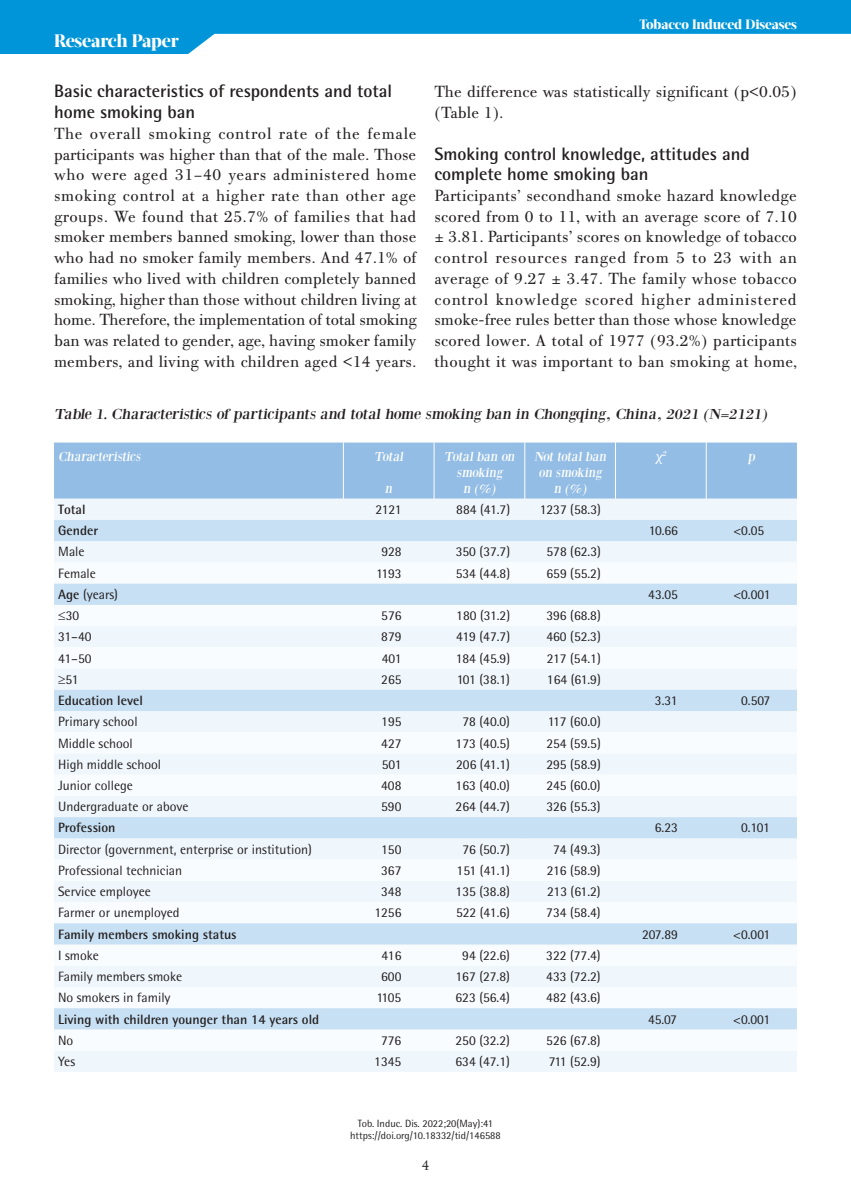
<style>
.page{position:relative;width:851px;height:1191px;background:#fff}
.page>*{position:absolute;margin:0;border:0;box-sizing:border-box;transform-origin:0 0}
.t1{font:700 18px/20.7px "Rotis Semi Sans Hel";color:#231f20}
.t2{font:800 18px "Acta Display W04";letter-spacing:-.01em;color:#fff}
.t3{font:17.25px/20.7px "PF Bodoni Text";letter-spacing:.01em;color:#231f20;text-align:justify}
.t4{font:15px "Bodoni XT";color:#231f20;scale:1.1 1}
.t5{font:15px "PF Bodoni Text";color:#231f20}
.t6{font:13.5px "Rotis Semi Sans Hel";color:#231f20}
.t7{font:700 13.5px "Rotis Semi Sans Hel";color:#231f20}
.t8{font:13.5px/16.2px "Bodoni XT";color:#fff;text-align:center}
.t9{font:800 13.5px "Acta Display W04";letter-spacing:-.01em;color:#fff}
.t10{font:13.5px "Georgia";color:#fff}
.t11{font:10.5px/12.6px "Rotis Semi Sans Hel";color:#231f20;text-align:center}
.s1{font-family:"Georgia";font-size:15px}
.s2{font-weight:700}
</style>
<div class="page">
<svg style="left:0;top:0;width:850px;height:54px;fill:#0095d9"></svg>
<div style="left:54px;top:442px;width:742px;height:57px;background:#93bde5"></div>
<div style="left:54px;top:499px;width:742px;height:572px;background:#f0f7fc"></div>
<div style="left:54px;top:520px;width:742px;height:21px;background:#c7e0f3"></div>
<svg style="left:54px;top:562px;width:742px;height:488px"></svg>
<svg style="left:54px;top:583px;width:742px;height:446px"></svg>
<hr style="left:343px;top:442px;width:1px;height:57px;background:#fff">
<hr style="left:434px;top:442px;width:1px;height:57px;background:#fff">
<hr style="left:524px;top:442px;width:1px;height:57px;background:#fff">
<hr style="left:615px;top:442px;width:1px;height:57px;background:#fff">
<hr style="left:705px;top:442px;width:1px;height:57px;background:#fff">
<p class="t2" style="left:54px;top:30px;width:126px">Research Paper</p>
<p class="t9" style="left:639px;top:17px;width:159px">Tobacco Induced Diseases</p>
<p class="t1" style="left:54px;top:81px;width:340px">Basic characteristics of respondents and total home smoking ban</p>
<p class="t3" style="left:54px;top:123px;width:364px">The overall smoking control rate of the female participants was higher than that of the male. Those who were aged 31–40 years administered home smoking control at a higher rate than other age groups. We found that 25.7% of families that had smoker members banned smoking, lower than those who had no smoker family members. And 47.1% of families who lived with children completely banned smoking, higher than those without children living at home. Therefore, the implementation of total smoking ban was related to gender, age, having smoker family members, and living with children aged &lt;14 years.</p>
<p class="t3" style="left:434px;top:82px;width:364px">The difference was statistically significant (p&lt;0.05) (Table 1).</p>
<p class="t1" style="left:434px;top:143px;width:317px">Smoking control knowledge, attitudes and complete home smoking ban</p>
<p class="t3" style="left:434px;top:185px;width:364px">Participants’ secondhand smoke hazard knowledge scored from 0 to 11, with an average score of 7.10 <span class="s1">±</span> 3.81. Participants’ scores on knowledge of tobacco control resources ranged from 5 to 23 with an average of 9.27 <span class="s1">±</span> 3.47. The family whose tobacco control knowledge scored higher administered smoke-free rules better than those whose knowledge scored lower. A total of 1977 (93.2%) participants thought it was important to ban smoking at home,</p>
<p class="t4" style="left:54px;top:404px;width:652px">Table 1. Characteristics of participants and total home smoking ban in Chongqing, China, 2021 (N=2121)</p>
<p class="t8" style="left:58px;top:448px;width:86px">Characteristics</p>
<p class="t8" style="left:374px;top:448px;width:33px">Total</p>
<p class="t8" style="left:385px;top:480px;width:11px">n</p>
<p class="t8" style="left:444px;top:448px;width:74px">Total ban on smoking<br>n (%)</p>
<p class="t8" style="left:534px;top:448px;width:76px">Not total ban on smoking n (%)</p>
<p class="t10" style="left:655px;top:448px;width:14px">χ<sup>2</sup></p>
<p class="t8" style="left:747px;top:448px;width:11px">p</p>
<p class="t7" style="left:58px;top:501px;width:29px">Total</p>
<p class="t6" style="left:375px;top:501px;width:28px">2121</p>
<p class="t6" style="left:456px;top:501px;width:55px">884 (41.7)</p>
<p class="t6" style="left:539px;top:501px;width:63px">1237 (58.3)</p>
<p class="t7" style="left:58px;top:522px;width:41px">Gender</p>
<p class="t6" style="left:648px;top:523px;width:31px">10.66</p>
<p class="t6" style="left:733px;top:523px;width:32px">&lt;0.05</p>
<p class="t6" style="left:58px;top:544px;width:28px">Male</p>
<p class="t6" style="left:381px;top:544px;width:22px">928</p>
<p class="t6" style="left:455px;top:544px;width:56px">350 (37.7)</p>
<p class="t6" style="left:546px;top:544px;width:56px">578 (62.3)</p>
<p class="t6" style="left:58px;top:565px;width:39px">Female</p>
<p class="t6" style="left:376px;top:565px;width:27px">1193</p>
<p class="t6" style="left:455px;top:565px;width:56px">534 (44.8)</p>
<p class="t6" style="left:546px;top:565px;width:56px">659 (55.2)</p>
<p class="t6" style="left:58px;top:586px;width:61px"><span class="s2">Age</span> (years)</p>
<p class="t6" style="left:648px;top:586px;width:31px">43.05</p>
<p class="t6" style="left:733px;top:586px;width:39px">&lt;0.001</p>
<p class="t6" style="left:58px;top:607px;width:22px">≤30</p>
<p class="t6" style="left:381px;top:607px;width:22px">576</p>
<p class="t6" style="left:456px;top:607px;width:55px">180 (31.2)</p>
<p class="t6" style="left:546px;top:607px;width:56px">396 (68.8)</p>
<p class="t6" style="left:58px;top:629px;width:35px">31–40</p>
<p class="t6" style="left:381px;top:629px;width:22px">879</p>
<p class="t6" style="left:456px;top:629px;width:55px">419 (47.7)</p>
<p class="t6" style="left:546px;top:629px;width:56px">460 (52.3)</p>
<p class="t6" style="left:58px;top:650px;width:35px">41–50</p>
<p class="t6" style="left:382px;top:650px;width:21px">401</p>
<p class="t6" style="left:455px;top:650px;width:56px">184 (45.9)</p>
<p class="t6" style="left:547px;top:650px;width:55px">217 (54.1)</p>
<p class="t6" style="left:58px;top:671px;width:22px">≥51</p>
<p class="t6" style="left:381px;top:671px;width:22px">265</p>
<p class="t6" style="left:456px;top:671px;width:55px">101 (38.1)</p>
<p class="t6" style="left:547px;top:671px;width:55px">164 (61.9)</p>
<p class="t7" style="left:58px;top:692px;width:86px">Education level</p>
<p class="t6" style="left:654px;top:692px;width:24px">3.31</p>
<p class="t6" style="left:741px;top:692px;width:31px">0.507</p>
<p class="t6" style="left:58px;top:714px;width:81px">Primary school</p>
<p class="t6" style="left:381px;top:714px;width:22px">195</p>
<p class="t6" style="left:462px;top:714px;width:49px">78 (40.0)</p>
<p class="t6" style="left:548px;top:714px;width:54px">117 (60.0)</p>
<p class="t6" style="left:58px;top:735px;width:76px">Middle school</p>
<p class="t6" style="left:381px;top:735px;width:22px">427</p>
<p class="t6" style="left:455px;top:735px;width:56px">173 (40.5)</p>
<p class="t6" style="left:546px;top:735px;width:56px">254 (59.5)</p>
<p class="t6" style="left:58px;top:756px;width:104px">High middle school</p>
<p class="t6" style="left:381px;top:756px;width:21px">501</p>
<p class="t6" style="left:456px;top:756px;width:55px">206 (41.1)</p>
<p class="t6" style="left:546px;top:756px;width:56px">295 (58.9)</p>
<p class="t6" style="left:58px;top:777px;width:76px">Junior college</p>
<p class="t6" style="left:381px;top:777px;width:22px">408</p>
<p class="t6" style="left:455px;top:777px;width:56px">163 (40.0)</p>
<p class="t6" style="left:546px;top:777px;width:56px">245 (60.0)</p>
<p class="t6" style="left:58px;top:798px;width:132px">Undergraduate or above</p>
<p class="t6" style="left:381px;top:798px;width:22px">590</p>
<p class="t6" style="left:455px;top:798px;width:56px">264 (44.7)</p>
<p class="t6" style="left:546px;top:798px;width:56px">326 (55.3)</p>
<p class="t7" style="left:58px;top:819px;width:59px">Profession</p>
<p class="t6" style="left:654px;top:820px;width:25px">6.23</p>
<p class="t6" style="left:741px;top:820px;width:30px">0.101</p>
<p class="t6" style="left:58px;top:841px;width:255px">Director (government, enterprise or institution)</p>
<p class="t6" style="left:381px;top:841px;width:22px">150</p>
<p class="t6" style="left:462px;top:841px;width:49px">76 (50.7)</p>
<p class="t6" style="left:553px;top:841px;width:49px">74 (49.3)</p>
<p class="t6" style="left:58px;top:862px;width:125px">Professional technician</p>
<p class="t6" style="left:381px;top:862px;width:22px">367</p>
<p class="t6" style="left:456px;top:862px;width:55px">151 (41.1)</p>
<p class="t6" style="left:546px;top:862px;width:55px">216 (58.9)</p>
<p class="t6" style="left:58px;top:883px;width:94px">Service employee</p>
<p class="t6" style="left:381px;top:883px;width:22px">348</p>
<p class="t6" style="left:455px;top:883px;width:56px">135 (38.8)</p>
<p class="t6" style="left:547px;top:883px;width:55px">213 (61.2)</p>
<p class="t6" style="left:58px;top:905px;width:123px">Farmer or unemployed</p>
<p class="t6" style="left:374px;top:905px;width:29px">1256</p>
<p class="t6" style="left:456px;top:905px;width:55px">522 (41.6)</p>
<p class="t6" style="left:546px;top:905px;width:56px">734 (58.4)</p>
<p class="t7" style="left:58px;top:925px;width:180px">Family members smoking status</p>
<p class="t6" style="left:642px;top:926px;width:37px">207.89</p>
<p class="t6" style="left:733px;top:926px;width:39px">&lt;0.001</p>
<p class="t6" style="left:58px;top:947px;width:42px">I smoke</p>
<p class="t6" style="left:381px;top:947px;width:21px">416</p>
<p class="t6" style="left:462px;top:947px;width:49px">94 (22.6)</p>
<p class="t6" style="left:546px;top:947px;width:56px">322 (77.4)</p>
<p class="t6" style="left:58px;top:968px;width:125px">Family members smoke</p>
<p class="t6" style="left:381px;top:968px;width:22px">600</p>
<p class="t6" style="left:455px;top:968px;width:56px">167 (27.8)</p>
<p class="t6" style="left:546px;top:968px;width:56px">433 (72.2)</p>
<p class="t6" style="left:58px;top:989px;width:114px">No smokers in family</p>
<p class="t6" style="left:376px;top:989px;width:27px">1105</p>
<p class="t6" style="left:455px;top:989px;width:56px">623 (56.4)</p>
<p class="t6" style="left:546px;top:989px;width:56px">482 (43.6)</p>
<p class="t7" style="left:58px;top:1010px;width:262px">Living with children younger than 14 years old</p>
<p class="t6" style="left:648px;top:1011px;width:31px">45.07</p>
<p class="t6" style="left:733px;top:1011px;width:39px">&lt;0.001</p>
<p class="t6" style="left:58px;top:1032px;width:17px">No</p>
<p class="t6" style="left:381px;top:1032px;width:22px">776</p>
<p class="t6" style="left:455px;top:1032px;width:56px">250 (32.2)</p>
<p class="t6" style="left:546px;top:1032px;width:56px">526 (67.8)</p>
<p class="t6" style="left:58px;top:1053px;width:19px">Yes</p>
<p class="t6" style="left:374px;top:1053px;width:29px">1345</p>
<p class="t6" style="left:455px;top:1053px;width:56px">634 (47.1)</p>
<p class="t6" style="left:548px;top:1053px;width:53px">711 (52.9)</p>
<p class="t11" style="left:350px;top:1116px;width:152px">Tob. Induc. Dis. 2022;20(May):41 https://doi.org/10.18332/tid/146588</p>
<p class="t5" style="left:421px;top:1156px;width:9px">4</p>
</div>
